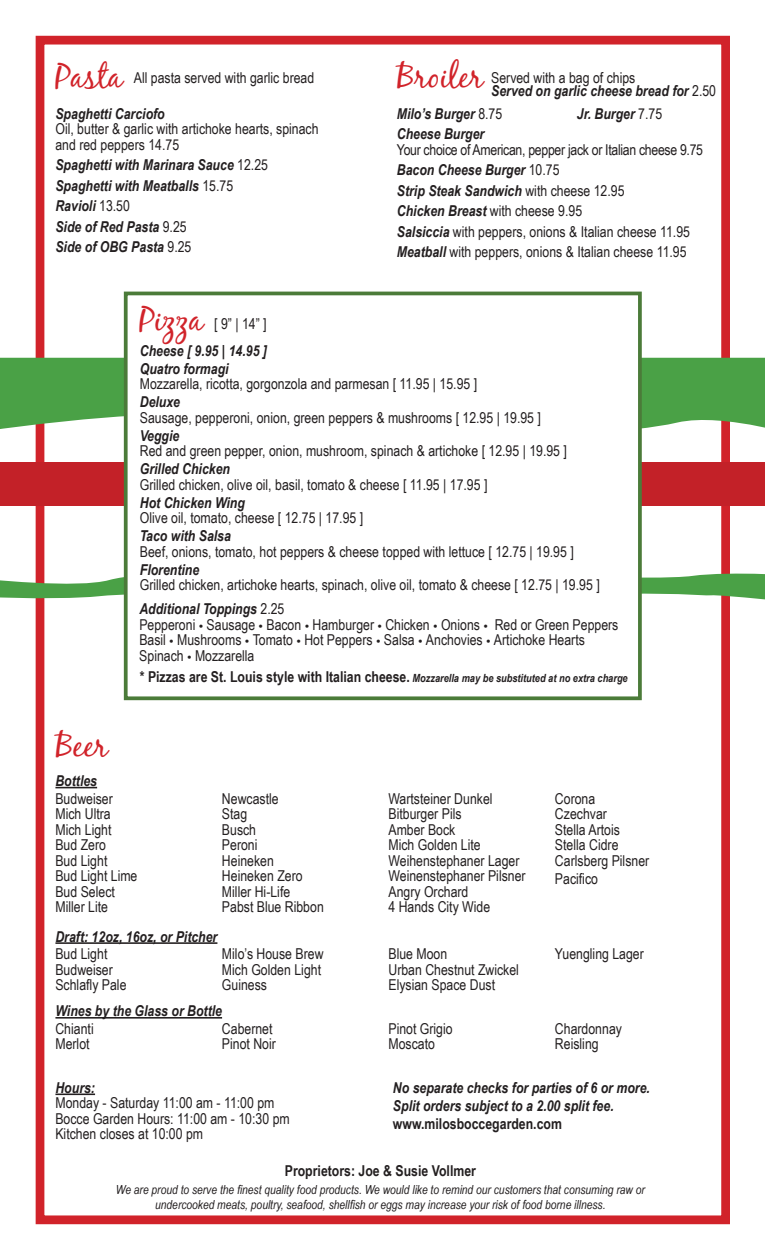
<style>
.page{position:relative;width:765px;height:1260px;background:#fff}
.page>*{position:absolute;margin:0;border:0;box-sizing:border-box;transform-origin:0 0}
.t1{font:33.75px "Black Jack";color:#d1232a}
.t2{font:15px/15.5px "Arial Narrow";color:#231f20}
.t3{font:italic 700 15px/20.5px "Arial Narrow";color:#231f20}
.t4{font:700 15px "Arial Narrow";color:#231f20}
.t5{font:italic 12.5px/15.5px "Arial Narrow";color:#231f20;text-align:center}
.s1{font-weight:400;font-style:normal}
.s2{font-weight:700;font-style:italic}
.s3{font-family:"Futura PT";font-size:11.25px}
.s4{font-style:italic;font-size:11.25px}
</style>
<div class="page">
<div style="left:36px;top:36px;width:694px;height:1188px;border:9px solid #d1232a"></div>
<svg style="left:0;top:358px;width:765px;height:81px;fill:#4aa146"></svg>
<div style="left:0;top:463px;width:765px;height:43px;background:#c32128"></div>
<svg style="left:0;top:569px;width:765px;height:44px"></svg>
<div style="left:124px;top:292px;width:518px;height:408px;background:#fff;border:4px solid #4b7b39"></div>
<hr style="left:55px;top:1094px;width:40px;height:1px;background:#231f20">
<hr style="left:55px;top:787px;width:42px;height:1px;background:#231f20">
<hr style="left:55px;top:942px;width:162px;height:2px;background:#231f20">
<hr style="left:55px;top:1017px;width:167px;height:2px;background:#231f20">
<h1 class="t1" style="left:55px;top:56px;width:69px">Pasta</h1>
<h1 class="t1" style="left:397px;top:56px;width:88px">Broiler</h1>
<p class="t2" style="left:134px;top:69px;width:182px">All pasta served with garlic bread</p>
<p class="t3" style="left:491px;top:70px;width:226px;line-height:13px"><span class="s1">Served with a bag of chips<br></span>Served on garlic cheese bread for <span class="s1">2.50</span></p>
<p class="t3" style="left:397px;top:102px;width:107px">Milo’s Burger <span class="s1">8.75</span></p>
<p class="t3" style="left:577px;top:102px;width:87px">Jr. Burger <span class="s1">7.75</span></p>
<p class="t3" style="left:397px;top:123px;width:89px">Cheese Burger</p>
<p class="t2" style="left:397px;top:139px;width:308px;line-height:20.5px">Your choice of American, pepper jack or Italian cheese 9.75<br><span class="s2">Bacon Cheese Burger</span> 10.75<br><span class="s2">Strip Steak Sandwich</span> with cheese 12.95<br><span class="s2">Chicken Breast</span> with cheese 9.95<br><span class="s2">Salsiccia</span> with peppers, onions &amp; Italian cheese 11.95<br><span class="s2">Meatball</span> with peppers, onions &amp; Italian cheese 11.95</p>
<p class="t3" style="left:55px;top:102px;width:111px">Spaghetti Carciofo</p>
<p class="t2" style="left:55px;top:121px;width:265px">Oil, butter &amp; garlic with artichoke hearts, spinach and red peppers 14.75</p>
<p class="t3" style="left:55px;top:154px;width:214px">Spaghetti with Marinara Sauce <span class="s1">12.25<br></span>Spaghetti with Meatballs <span class="s1">15.75<br></span>Ravioli <span class="s1">13.50<br></span>Side of Red Pasta <span class="s1">9.25<br></span>Side of OBG Pasta <span class="s1">9.25</span></p>
<h1 class="t1" style="left:139px;top:299px;width:65px">Pizza</h1>
<p class="t2" style="left:214px;top:315px;width:54px">[ 9” | 14” ]</p>
<p class="t3" style="left:140px;top:341px;width:129px;line-height:18px">Cheese [ 9.95 | 14.95 ]<br>Quatro formagi</p>
<p class="t2" style="left:140px;top:376px;width:339px">Mozzarella, ricotta, gorgonzola and parmesan [ 11.95 | 15.95 ]</p>
<p class="t3" style="left:140px;top:391px;width:42px">Deluxe</p>
<p class="t2" style="left:140px;top:409px;width:403px">Sausage, pepperoni, onion, green peppers &amp; mushrooms [ 12.95 | 19.95 ]</p>
<p class="t3" style="left:140px;top:425px;width:41px">Veggie</p>
<p class="t2" style="left:140px;top:443px;width:429px">Red and green pepper, onion, mushroom, spinach &amp; artichoke [ 12.95 | 19.95 ]</p>
<p class="t3" style="left:140px;top:458px;width:92px">Grilled Chicken</p>
<p class="t2" style="left:140px;top:476px;width:349px">Grilled chicken, olive oil, basil, tomato &amp; cheese [ 11.95 | 17.95 ]</p>
<p class="t3" style="left:140px;top:492px;width:107px">Hot Chicken Wing</p>
<p class="t2" style="left:140px;top:510px;width:225px">Olive oil, tomato, cheese [ 12.75 | 17.95 ]</p>
<p class="t3" style="left:140px;top:525px;width:93px">Taco with Salsa</p>
<p class="t2" style="left:140px;top:543px;width:436px">Beef, onions, tomato, hot peppers &amp; cheese topped with lettuce [ 12.75 | 19.95 ]</p>
<p class="t3" style="left:140px;top:559px;width:61px">Florentine</p>
<p class="t2" style="left:140px;top:577px;width:461px">Grilled chicken, artichoke hearts, spinach, olive oil, tomato &amp; cheese [ 12.75 | 19.95 ]</p>
<h1 class="t1" style="left:55px;top:725px;width:54px">Beer</h1>
<p class="t3" style="left:55px;top:770px;width:43px">Bottles</p>
<p class="t2" style="left:139px;top:600px;width:481px"><span class="s2">Additional Toppings</span> 2.25<br>Pepperoni<span class="s3">•</span>Sausage<span class="s3">•</span>Bacon<span class="s3">•</span>Hamburger<span class="s3">•</span>Chicken<span class="s3">•</span>Onions<span class="s3">•</span> Red or Green Peppers Basil<span class="s3">•</span>Mushrooms<span class="s3">•</span>Tomato<span class="s3">•</span>Hot Peppers<span class="s3">•</span>Salsa<span class="s3">•</span>Anchovies<span class="s3">•</span>Artichoke Hearts Spinach<span class="s3">•</span>Mozzarella</p>
<p class="t4" style="left:140px;top:666px;width:489px">* Pizzas are St. Louis style with Italian cheese. <span class="s4">Mozzarella may be substituted at no extra charge</span></p>
<p class="t2" style="left:55px;top:790px;width:84px">Budweiser<br>Mich Ultra<br>Mich Light<br>Bud Zero<br>Bud Light<br>Bud Light Lime<br>Bud Select<br>Miller Lite</p>
<p class="t2" style="left:222px;top:790px;width:103px">Newcastle<br>Stag<br>Busch<br>Peroni<br>Heineken<br>Heineken Zero<br>Miller Hi-Life<br>Pabst Blue Ribbon</p>
<p class="t2" style="left:388px;top:790px;width:139px">Wartsteiner Dunkel<br>Bitburger Pils<br>Amber Bock<br>Mich Golden Lite<br>Weihenstephaner Lager<br>Weinenstephaner Pilsner<br>Angry Orchard<br>4 Hands City Wide</p>
<p class="t2" style="left:555px;top:790px;width:96px">Corona<br>Czechvar<br>Stella Artois<br>Stella Cidre<br>Carlsberg Pilsner</p>
<p class="t2" style="left:555px;top:870px;width:45px">Pacifico</p>
<p class="t3" style="left:55px;top:925px;width:164px">Draft: 12oz, 16oz, or Pitcher</p>
<p class="t2" style="left:55px;top:946px;width:73px">Bud Light<br>Budweiser<br>Schlafly Pale</p>
<p class="t2" style="left:222px;top:946px;width:103px">Milo’s House Brew<br>Mich Golden Light<br>Guiness</p>
<p class="t2" style="left:388px;top:946px;width:132px">Blue Moon<br>Urban Chestnut Zwickel<br>Elysian Space Dust</p>
<p class="t2" style="left:555px;top:946px;width:90px">Yuengling Lager</p>
<p class="t2" style="left:55px;top:1020px;width:40px">Chianti<br>Merlot</p>
<p class="t2" style="left:222px;top:1020px;width:55px">Cabernet<br>Pinot Noir</p>
<p class="t2" style="left:388px;top:1020px;width:66px">Pinot Grigio<br>Moscato</p>
<p class="t2" style="left:555px;top:1020px;width:69px">Chardonnay<br>Reisling</p>
<p class="t3" style="left:55px;top:1076px;width:41px">Hours:</p>
<p class="t2" style="left:55px;top:1095px;width:236px">Monday - Saturday 11:00 am - 11:00 pm<br>Bocce Garden Hours: 11:00 am - 10:30 pm<br>Kitchen closes at 10:00 pm</p>
<p class="t3" style="left:55px;top:1000px;width:168px">Wines by the Glass or Bottle</p>
<p class="t3" style="left:393px;top:1078px;width:259px;line-height:18px">No separate checks for parties of 6 or more.<br>Split orders subject to a 2.00 split fee.</p>
<p class="t4" style="left:393px;top:1112px;width:171px">www.milosboccegarden.com</p>
<p class="t4" style="left:285px;top:1159px;width:193px">Proprietors: Joe &amp; Susie Vollmer</p>
<p class="t5" style="left:116px;top:1181px;width:530px">We are proud to serve the finest quality food products. We would like to remind our customers that consuming raw or undercooked meats, poultry, seafood, shellfish or eggs may increase your risk of food borne illness.</p>
</div>
